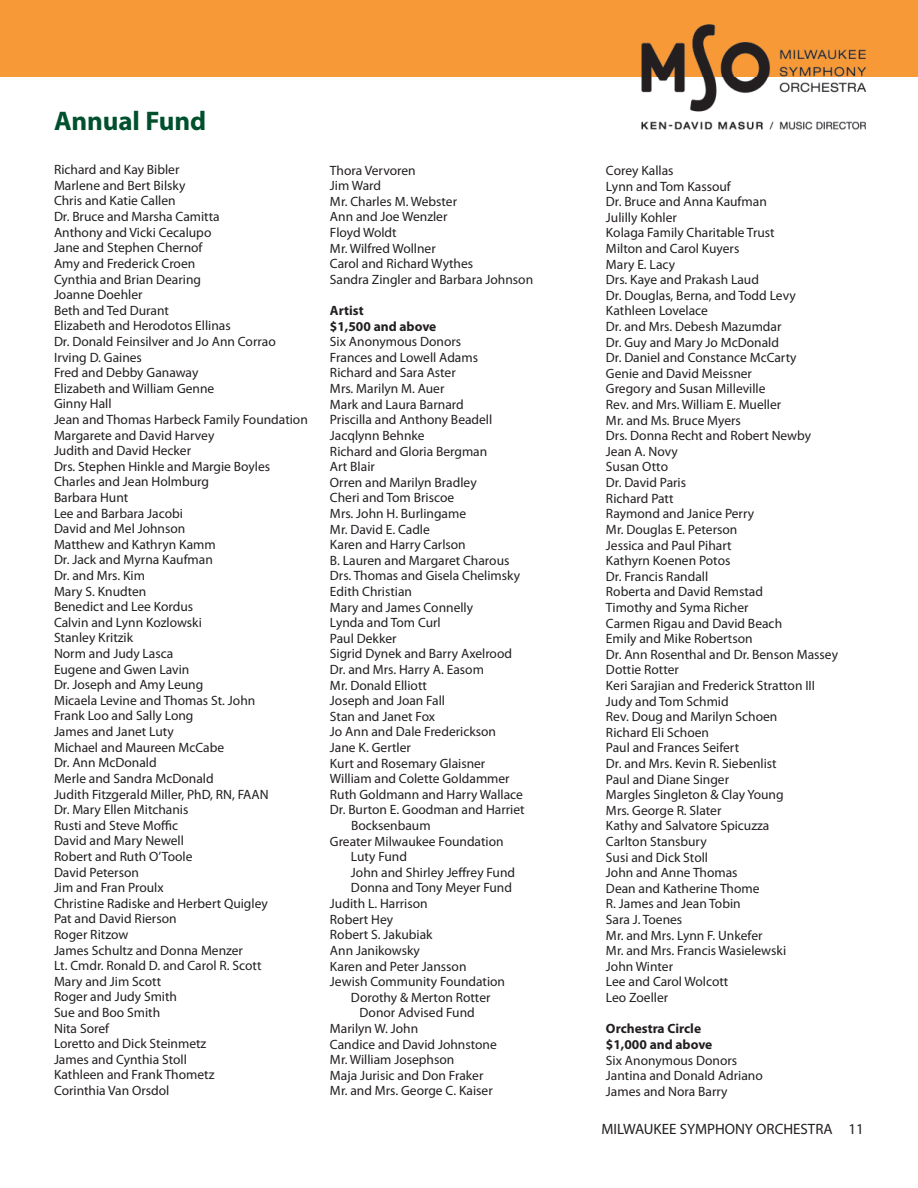
<style>
.page{position:relative;width:918px;height:1188px;background:#fff}
.page>*{position:absolute;margin:0;border:0;box-sizing:border-box;transform-origin:0 0}
.t1{font:700 27px "Myriad Pro";letter-spacing:-.005em;color:#00502e}
.t2{font:15px "Myriad Pro";color:#231f20}
.t3{font:13.5px/15.6px "Myriad Pro";color:#231f20}
.t4{font:700 13.5px/15.6px "Myriad Pro";color:#231f20}
</style>
<div class="page">
<div style="left:0;top:0;width:918px;height:77px;background:#f89937"></div>
<img style="left:641px;top:24px;width:225px;height:106px">
<h1 class="t1" style="left:54px;top:106px;width:154px">Annual Fund</h1>
<p class="t3" style="left:54px;top:162px;width:255px">Richard and Kay Bibler<br>Marlene and Bert Bilsky<br>Chris and Katie Callen<br>Dr. Bruce and Marsha Camitta<br>Anthony and Vicki Cecalupo<br>Jane and Stephen Chernof<br>Amy and Frederick Croen<br>Cynthia and Brian Dearing<br>Joanne Doehler<br>Beth and Ted Durant<br>Elizabeth and Herodotos Ellinas<br>Dr. Donald Feinsilver and Jo Ann Corrao<br>Irving D. Gaines<br>Fred and Debby Ganaway<br>Elizabeth and William Genne<br>Ginny Hall<br>Jean and Thomas Harbeck Family Foundation<br>Margarete and David Harvey<br>Judith and David Hecker<br>Drs. Stephen Hinkle and Margie Boyles<br>Charles and Jean Holmburg<br>Barbara Hunt<br>Lee and Barbara Jacobi<br>David and Mel Johnson<br>Matthew and Kathryn Kamm<br>Dr. Jack and Myrna Kaufman<br>Dr. and Mrs. Kim<br>Mary S. Knudten<br>Benedict and Lee Kordus<br>Calvin and Lynn Kozlowski<br>Stanley Kritzik<br>Norm and Judy Lasca<br>Eugene and Gwen Lavin<br>Dr. Joseph and Amy Leung<br>Micaela Levine and Thomas St. John<br>Frank Loo and Sally Long<br>James and Janet Luty<br>Michael and Maureen McCabe<br>Dr. Ann McDonald<br>Merle and Sandra McDonald<br>Judith Fitzgerald Miller, PhD, RN, FAAN<br>Dr. Mary Ellen Mitchanis<br>Rusti and Steve Moffic<br>David and Mary Newell<br>Robert and Ruth O’Toole<br>David Peterson<br>Jim and Fran Proulx<br>Christine Radiske and Herbert Quigley<br>Pat and David Rierson<br>Roger Ritzow<br>James Schultz and Donna Menzer<br>Lt. Cmdr. Ronald D. and Carol R. Scott<br>Mary and Jim Scott<br>Roger and Judy Smith<br>Sue and Boo Smith<br>Nita Soref<br>Loretto and Dick Steinmetz<br>James and Cynthia Stoll<br>Kathleen and Frank Thometz<br>Corinthia Van Orsdol</p>
<p class="t3" style="left:330px;top:163px;width:205px">Thora Vervoren<br>Jim Ward<br>Mr. Charles M. Webster<br>Ann and Joe Wenzler<br>Floyd Woldt<br>Mr. Wilfred Wollner<br>Carol and Richard Wythes<br>Sandra Zingler and Barbara Johnson</p>
<p class="t4" style="left:330px;top:303px;width:108px">Artist<br>$1,500 and above</p>
<p class="t3" style="left:330px;top:334px;width:133px">Six Anonymous Donors</p>
<p class="t3" style="left:330px;top:350px;width:150px">Frances and Lowell Adams</p>
<p class="t3" style="left:330px;top:365px;width:127px">Richard and Sara Aster</p>
<p class="t3" style="left:330px;top:381px;width:116px">Mrs. Marilyn M. Auer</p>
<p class="t3" style="left:330px;top:397px;width:135px">Mark and Laura Barnard</p>
<p class="t3" style="left:330px;top:412px;width:164px">Priscilla and Anthony Beadell</p>
<p class="t3" style="left:330px;top:428px;width:96px">Jacqlynn Behnke</p>
<p class="t3" style="left:330px;top:443px;width:159px">Richard and Gloria Bergman</p>
<p class="t3" style="left:330px;top:459px;width:46px">Art Blair</p>
<p class="t3" style="left:330px;top:475px;width:148px">Orren and Marilyn Bradley</p>
<p class="t3" style="left:330px;top:490px;width:126px">Cheri and Tom Briscoe</p>
<p class="t3" style="left:330px;top:506px;width:138px">Mrs. John H. Burlingame</p>
<p class="t3" style="left:330px;top:522px;width:101px">Mr. David E. Cadle</p>
<p class="t3" style="left:330px;top:537px;width:137px">Karen and Harry Carlson</p>
<p class="t3" style="left:330px;top:553px;width:181px">B. Lauren and Margaret Charous</p>
<p class="t3" style="left:330px;top:568px;width:192px">Drs. Thomas and Gisela Chelimsky</p>
<p class="t3" style="left:330px;top:584px;width:84px">Edith Christian</p>
<p class="t3" style="left:330px;top:600px;width:145px">Mary and James Connelly</p>
<p class="t3" style="left:330px;top:615px;width:112px">Lynda and Tom Curl</p>
<p class="t3" style="left:330px;top:631px;width:68px">Paul Dekker</p>
<p class="t3" style="left:330px;top:646px;width:184px">Sigrid Dynek and Barry Axelrood</p>
<p class="t3" style="left:330px;top:662px;width:155px">Dr. and Mrs. Harry A. Easom</p>
<p class="t3" style="left:330px;top:678px;width:99px">Mr. Donald Elliott</p>
<p class="t3" style="left:330px;top:693px;width:117px">Joseph and Joan Fall</p>
<p class="t3" style="left:330px;top:709px;width:107px">Stan and Janet Fox</p>
<p class="t3" style="left:330px;top:724px;width:168px">Jo Ann and Dale Frederickson</p>
<p class="t3" style="left:330px;top:740px;width:82px">Jane K. Gertler</p>
<p class="t3" style="left:330px;top:756px;width:157px">Kurt and Rosemary Glaisner</p>
<p class="t3" style="left:330px;top:771px;width:181px">William and Colette Goldammer</p>
<p class="t3" style="left:330px;top:787px;width:194px">Ruth Goldmann and Harry Wallace</p>
<p class="t3" style="left:330px;top:802px;width:196px">Dr. Burton E. Goodman and Harriet</p>
<p class="t3" style="left:351px;top:818px;width:81px">Bocksenbaum</p>
<p class="t3" style="left:330px;top:834px;width:175px">Greater Milwaukee Foundation</p>
<p class="t3" style="left:351px;top:849px;width:58px">Luty Fund</p>
<p class="t3" style="left:351px;top:865px;width:166px">John and Shirley Jeffrey Fund</p>
<p class="t3" style="left:351px;top:880px;width:163px">Donna and Tony Meyer Fund</p>
<p class="t3" style="left:330px;top:896px;width:99px">Judith L. Harrison</p>
<p class="t3" style="left:330px;top:912px;width:65px">Robert Hey</p>
<p class="t3" style="left:330px;top:927px;width:104px">Robert S. Jakubiak</p>
<p class="t3" style="left:330px;top:943px;width:91px">Ann Janikowsky</p>
<p class="t3" style="left:330px;top:958px;width:138px">Karen and Peter Jansson</p>
<p class="t3" style="left:330px;top:974px;width:177px">Jewish Community Foundation</p>
<p class="t3" style="left:351px;top:990px;width:141px">Dorothy &amp; Merton Rotter</p>
<p class="t3" style="left:360px;top:1005px;width:117px">Donor Advised Fund</p>
<p class="t3" style="left:330px;top:1021px;width:90px">Marilyn W. John</p>
<p class="t3" style="left:330px;top:1036px;width:168px">Candice and David Johnstone</p>
<p class="t3" style="left:330px;top:1052px;width:126px">Mr. William Josephson</p>
<p class="t3" style="left:330px;top:1068px;width:155px">Maja Jurisic and Don Fraker</p>
<p class="t3" style="left:330px;top:1083px;width:164px">Mr. and Mrs. George C. Kaiser</p>
<p class="t3" style="left:606px;top:163px;width:234px">Corey Kallas<br>Lynn and Tom Kassouf<br>Dr. Bruce and Anna Kaufman<br>Julilly Kohler<br>Kolaga Family Charitable Trust<br>Milton and Carol Kuyers<br>Mary E. Lacy<br>Drs. Kaye and Prakash Laud<br>Dr. Douglas, Berna, and Todd Levy<br>Kathleen Lovelace<br>Dr. and Mrs. Debesh Mazumdar<br>Dr. Guy and Mary Jo McDonald<br>Dr. Daniel and Constance McCarty<br>Genie and David Meissner<br>Gregory and Susan Milleville<br>Rev. and Mrs. William E. Mueller<br>Mr. and Ms. Bruce Myers<br>Drs. Donna Recht and Robert Newby<br>Jean A. Novy<br>Susan Otto<br>Dr. David Paris<br>Richard Patt<br>Raymond and Janice Perry<br>Mr. Douglas E. Peterson<br>Jessica and Paul Pihart<br>Kathyrn Koenen Potos<br>Dr. Francis Randall<br>Roberta and David Remstad<br>Timothy and Syma Richer<br>Carmen Rigau and David Beach<br>Emily and Mike Robertson<br>Dr. Ann Rosenthal and Dr. Benson Massey<br>Dottie Rotter<br>Keri Sarajian and Frederick Stratton III<br>Judy and Tom Schmid<br>Rev. Doug and Marilyn Schoen<br>Richard Eli Schoen<br>Paul and Frances Seifert<br>Dr. and Mrs. Kevin R. Siebenlist<br>Paul and Diane Singer<br>Margles Singleton &amp; Clay Young<br>Mrs. George R. Slater<br>Kathy and Salvatore Spicuzza<br>Carlton Stansbury<br>Susi and Dick Stoll<br>John and Anne Thomas<br>Dean and Katherine Thome<br>R. James and Jean Tobin<br>Sara J. Toenes<br>Mr. and Mrs. Lynn F. Unkefer<br>Mr. and Mrs. Francis Wasielewski<br>John Winter<br>Lee and Carol Wolcott<br>Leo Zoeller</p>
<p class="t4" style="left:606px;top:1021px;width:108px">Orchestra Circle $1,000 and above</p>
<p class="t3" style="left:606px;top:1052px;width:158px">Six Anonymous Donors<br>Jantina and Donald Adriano<br>James and Nora Barry</p>
<p class="t2" style="left:601px;top:1121px;width:264px">MILWAUKEE SYMPHONY ORCHESTRA 11</p>
</div>
